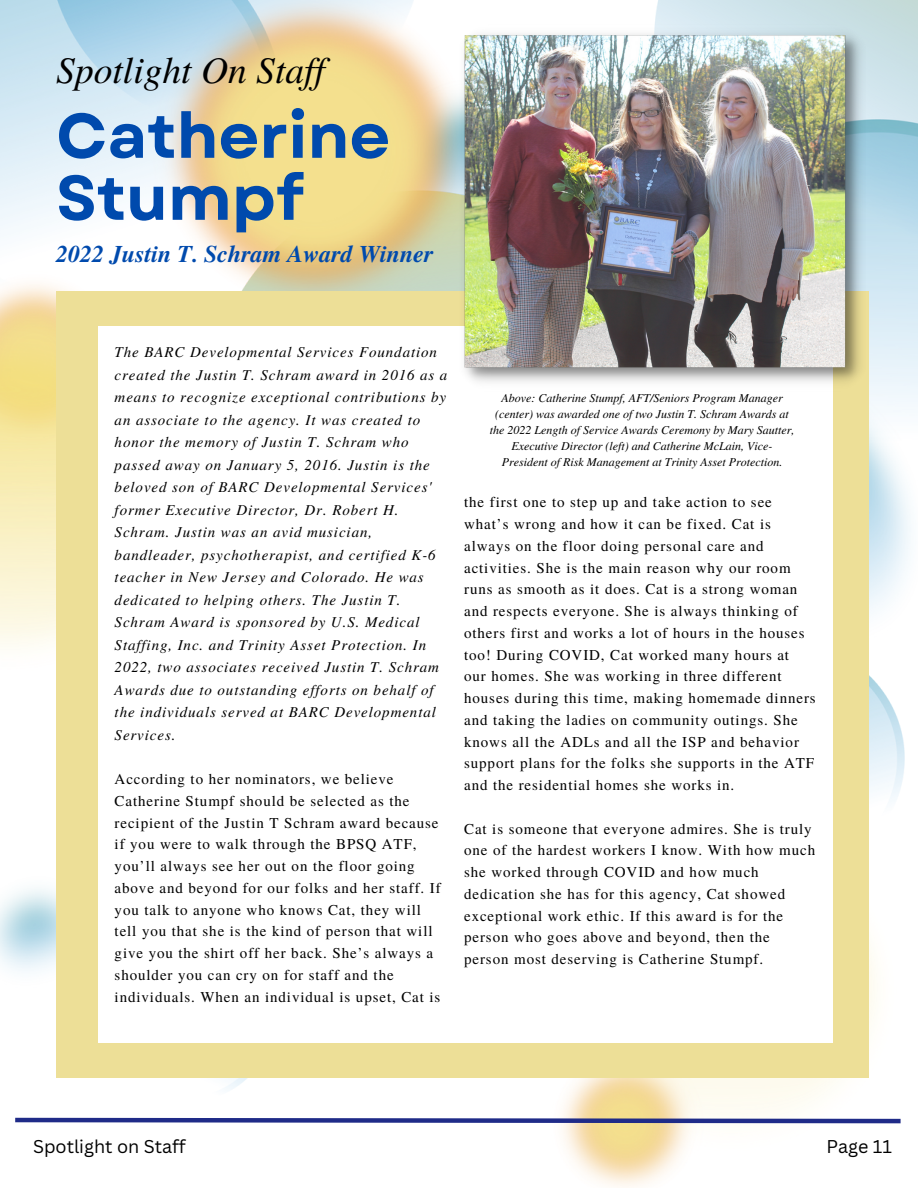
<style>
.page{position:relative;width:918px;height:1188px;background:#fff}
.page>*{position:absolute;margin:0;border:0;box-sizing:border-box;transform-origin:0 0}
.t1{font:700 63px "Garet";color:#004aad}
.t2{font:italic 37.5px "Te X Gyre Termes";color:#000}
.t3{font:italic 700 24px "Te X Gyre Termes";color:#004aad}
.t4{font:18px "Canva Sans";color:#000}
.t5{font:15px/21.8px "Te X Gyre Termes";letter-spacing:.06em;color:#000}
.t6{font:italic 15px/22.5px "Te X Gyre Termes";letter-spacing:.06em;color:#000}
.t7{font:italic 12px/16px "Te X Gyre Termes";color:#000;text-align:center}
</style>
<div class="page">
<img style="left:0;top:0;width:918px;height:1187px">
<div style="left:56px;top:291px;width:812px;height:787px;background:#eddf97"></div>
<svg style="left:11px;top:1116px;width:894px;height:10px"></svg>
<div style="left:99px;top:326px;width:734px;height:717px;background:#fff"></div>
<img style="left:458px;top:25px;width:409px;height:357px">
<p class="t2" style="left:56px;top:43px;width:260px">Spotlight On Staf</p>
<p class="t1" style="left:56px;top:90px;width:335px">Catherine</p>
<p class="t1" style="left:56px;top:152px;width:249px">Stumpf</p>
<p class="t3" style="left:56px;top:236px;width:379px">2022 Justin T. Schram Award Winner</p>
<p class="t6" style="left:115px;top:340px;width:334px">The BARC Developmental Services Foundation created the Justin T. Schram award in 2016 as a means to recognize exceptional contributions by an associate to the agency. It was created to honor the memory of Justin T. Schram who passed away on January 5, 2016. Justin is the beloved son of BARC Developmental Services' former Executive Director, Dr. Robert H.<br>Schram. Justin was an avid musician, bandleader, psychotherapist, and certified K-6 teacher in New Jersey and Colorado. He was dedicated to helping others. The Justin T.<br>Schram Award is sponsored by U.S. Medical Staffing, Inc. and Trinity Asset Protection. In 2022, two associates received Justin T. Schram Awards due to outstanding efforts on behalf of the individuals served at BARC Developmental Services.</p>
<p class="t5" style="left:115px;top:767px;width:328px">According to her nominators, we believe Catherine Stumpf should be selected as the recipient of the Justin T Schram award because if you were to walk through the BPSQ ATF, you’ll always see her out on the floor going above and beyond for our folks and her staff. If you talk to anyone who knows Cat, they will tell you that she is the kind of person that will give you the shirt off her back. She’s always a shoulder you can cry on for staff and the individuals. When an individual is upset, Cat is</p>
<p class="t7" style="left:490px;top:389px;width:306px">Above: Catherine Stumpf, AFT/Seniors Program Manager (center) was awarded one of two Justin T. Schram Awards at the 2022 Length of Service Awards Ceremony by Mary Sautter, Executive Director (left) and Catherine McLain, Vice-President of Risk Management at Trinity Asset Protection.</p>
<p class="t5" style="left:464px;top:491px;width:353px">the first one to step up and take action to see what’s wrong and how it can be fixed. Cat is always on the floor doing personal care and activities. She is the main reason why our room runs as smooth as it does. Cat is a strong woman and respects everyone. She is always thinking of others first and works a lot of hours in the houses too! During COVID, Cat worked many hours at<br>our homes. She was working in three different houses during this time, making homemade dinners and taking the ladies on community outings. She knows all the ADLs and all the ISP and behavior support plans for the folks she supports in the ATF and the residential homes she works in.</p>
<p class="t5" style="left:464px;top:817px;width:353px">Cat is someone that everyone admires. She is truly one of the hardest workers I know. With how much she worked through COVID and how much dedication she has for this agency, Cat showed exceptional work ethic. If this award is for the person who goes above and beyond, then the person most deserving is Catherine Stumpf.</p>
<p class="t4" style="left:33px;top:1134px;width:154px">Spotlight on Staff</p>
<p class="t4" style="left:827px;top:1134px;width:67px">Page 11</p>
</div>
